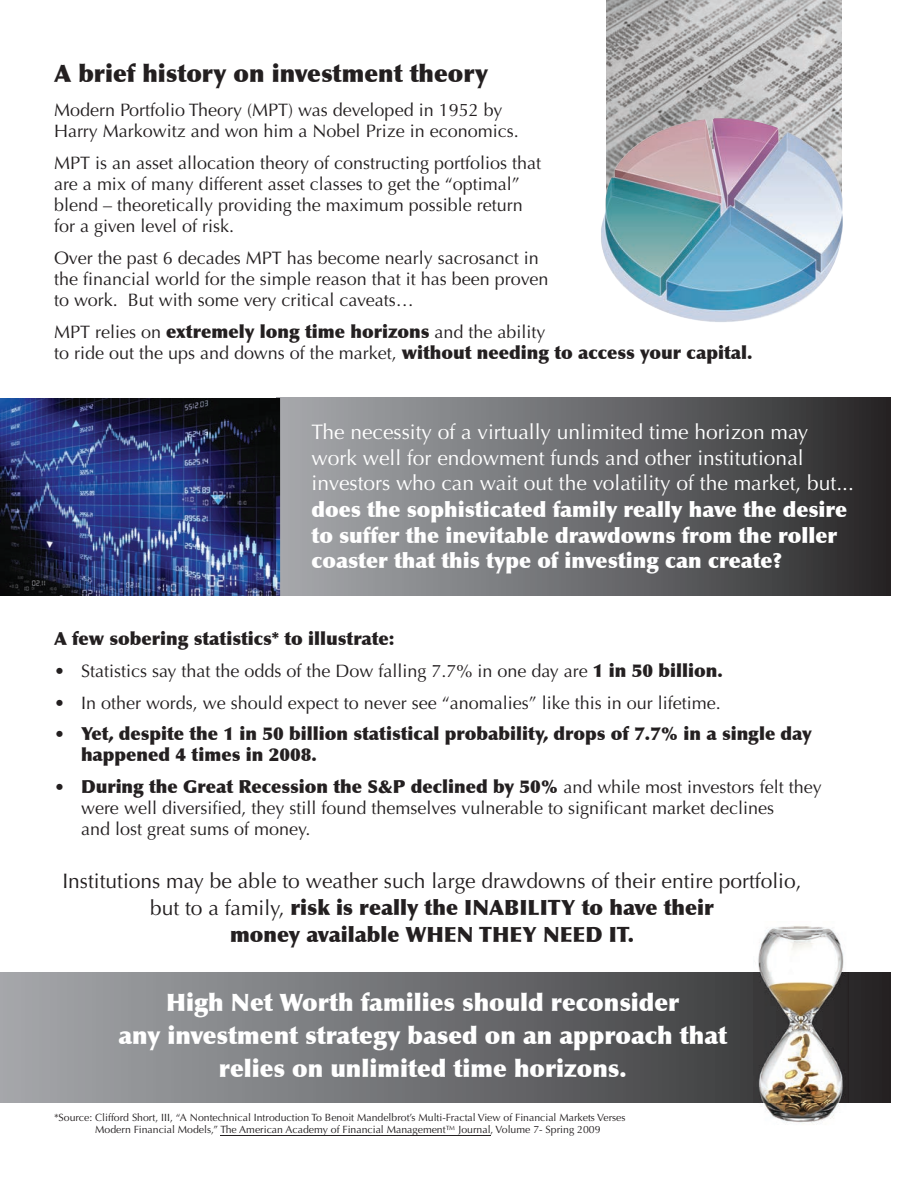
<style>
.page{position:relative;width:918px;height:1188px;background:#fff}
.page>*{position:absolute;margin:0;border:0;box-sizing:border-box;transform-origin:0 0}
.t1{font:900 24px/33px "Optima";color:#fff;text-align:center}
.t2{font:900 24px "Optima";color:#231f20}
.t3{font:21px/27px "Optima";color:#231f20;text-align:center}
.t4{font:21px/25.5px "Optima";color:#fff}
.t5{font:900 21px/25.5px "Optima";color:#fff}
.t6{font:18px/21px "Optima";color:#231f20}
.t7{font:900 18px/21px "Optima";color:#231f20}
.t8{font:10.5px/12px "Optima";color:#231f20}
.s1{font-weight:900}
.s2{font-weight:400}
</style>
<div class="page">
<div style="left:277px;top:397px;width:614px;height:199px;background:linear-gradient(to right,#aaadb1,#2b2a2b)"></div>
<svg style="left:0;top:972px;width:891px;height:130px;background:#6f7073"></svg>
<img style="left:0;top:398px;width:280px;height:197px">
<img style="left:754px;top:926px;width:95px;height:198px">
<img style="left:607px;top:0;width:235px;height:118px">
<img style="left:601px;top:118px;width:242px;height:204px">
<hr style="left:220px;top:1135px;width:271px;height:1px;background:#231f20">
<h1 class="t2" style="left:54px;top:58px;width:436px">A brief history on investment theory</h1>
<p class="t6" style="left:54px;top:100px;width:466px">Modern Portfolio Theory (MPT) was developed in 1952 by<br>Harry Markowitz and won him a Nobel Prize in economics.</p>
<p class="t6" style="left:54px;top:153px;width:489px">MPT is an asset allocation theory of constructing portfolios that are a mix of many different asset classes to get the “optimal” blend – theoretically providing the maximum possible return for a given level of risk.</p>
<p class="t6" style="left:54px;top:247px;width:496px">Over the past 6 decades MPT has become nearly sacrosanct in the financial world for the simple reason that it has been proven to work. But with some very critical caveats…</p>
<p class="t6" style="left:54px;top:321px;width:700px">MPT relies on <span class="s1">extremely long time horizons</span> and the ability<br>to ride out the ups and downs of the market, <span class="s1">without needing to access your capital.</span></p>
<p class="t4" style="left:312px;top:420px;width:544px">The necessity of a virtually unlimited time horizon may work well for endowment funds and other institutional investors who can wait out the volatility of the market, but...</p>
<p class="t5" style="left:312px;top:497px;width:537px">does the sophisticated family really have the desire to suffer the inevitable drawdowns from the roller coaster that this type of investing can create?</p>
<p class="t7" style="left:54px;top:628px;width:342px">A few sobering statistics* to illustrate:</p>
<p class="t6" style="left:54px;top:660px;width:670px">• Statistics say that the odds of the Dow falling 7.7% in one day are <span class="s1">1 in 50 billion.</span></p>
<p class="t6" style="left:54px;top:692px;width:668px">• In other words, we should expect to never see “anomalies” like this in our lifetime.</p>
<p class="t7" style="left:81px;top:724px;width:732px;text-indent:-27px"><span class="s2">•</span> Yet, despite the 1 in 50 billion statistical probability, drops of 7.7% in a single day happened 4 times in 2008.</p>
<p class="t6" style="left:81px;top:777px;width:742px;text-indent:-27px">• <span class="s1">During the Great Recession the S&amp;P declined by 50%</span> and while most investors felt they were well diversified, they still found themselves vulnerable to significant market declines<br>and lost great sums of money.</p>
<p class="t3" style="left:62px;top:867px;width:741px">Institutions may be able to weather such large drawdowns of their entire portfolio, but to a family, <span class="s1">risk is really the INABILITY to have their<br>money available WHEN THEY NEED IT.</span></p>
<h1 class="t1" style="left:119px;top:987px;width:610px">High Net Worth families should reconsider<br>any investment strategy based on an approach that relies on unlimited time horizons.</h1>
<p class="t8" style="left:95px;top:1112px;width:532px;text-indent:-41px">*Source: Clifford Short, III, “A Nontechnical Introduction To Benoit Mandelbrot’s Multi-Fractal View of Financial Markets Verses<br>Modern Financial Models,” The American Academy of Financial Management™ Journal, Volume 7- Spring 2009</p>
</div>
